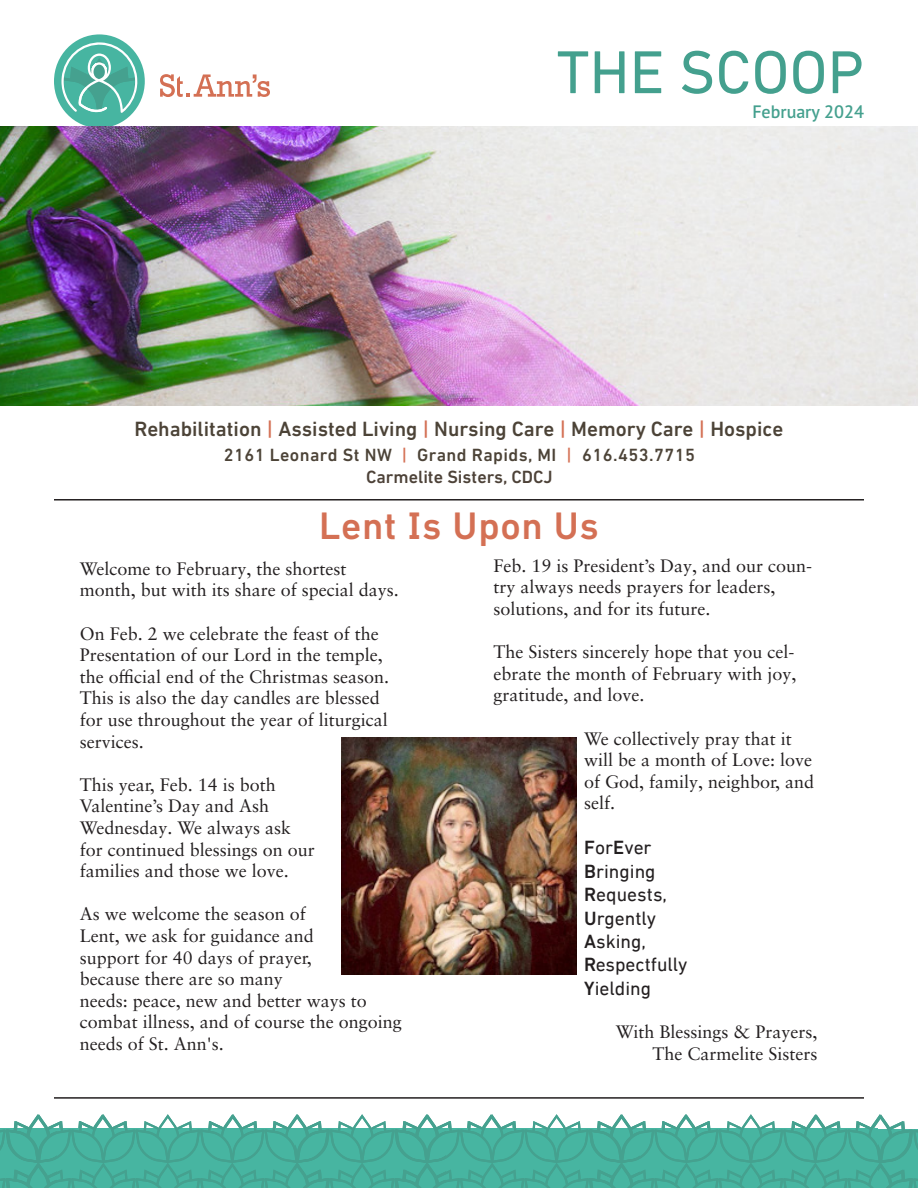
<style>
.page{position:relative;width:918px;height:1188px;background:#fff}
.page>*{position:absolute;margin:0;border:0;box-sizing:border-box;transform-origin:0 0}
.t1{font:61.5px "DIN Next LT Pro";color:#44a08e}
.Normal_text_Dark{font:500 39px "DIN Next LT Pro";letter-spacing:.02em;color:#d47054}
.t2{font:500 21px "DIN Next LT Pro";color:#4c4337}
.t3{font:19.5px "DIN Next LT Pro";color:#231f20}
.t4{font:18px/21.6px "Sabon LT Pro";color:#231f20}
.t5{font:500 18px/21.6px "DIN Next LT Pro";letter-spacing:.025em;color:#4c4337;text-align:center}
.t6{font:600 18px "PT Sans Pro";color:#44a08e}
.s1{color:#d47054}
.s2{color:#d36f54}
.s3{color:#4d4238}
.s4{font-weight:500}
</style>
<div class="page">
<div style="left:54px;top:34px;width:91px;height:94px;background:#47b5a1;border-radius:50%"></div>
<svg style="left:61px;top:42px;width:76px;height:73px"></svg>
<svg style="left:160px;top:74px;width:110px;height:23px"></svg>
<hr style="left:54px;top:499px;width:810px;height:2px;background:#231f20">
<hr style="left:54px;top:1097px;width:810px;height:2px;background:#231f20">
<svg style="left:0;top:1114px;width:918px;height:74px;background:#61baaa"></svg>
<img style="left:0;top:126px;width:918px;height:280px">
<img style="left:342px;top:738px;width:234px;height:237px">
<h1 class="t1" style="left:557px;top:37px;width:309px">THE SCOOP</h1>
<p class="t6" style="left:752px;top:100px;width:113px">February 2024</p>
<p class="t2" style="left:135px;top:417px;width:650px">Rehabilitation <span class="s1">|</span> Assisted Living <span class="s2">|</span> Nursing Care <span class="s1">|</span> Memory Care <span class="s1">|</span> Hospice</p>
<p class="t5" style="left:224px;top:444px;width:473px">2161 Leonard St NW <span class="s1">|</span> Grand Rapids, MI <span class="s1">|</span> 616.453.7715<br><span class="s3">Carmelite Sisters, CDCJ</span></p>
<p class="Normal_text_Dark" style="left:319px;top:503px;width:281px">Lent Is Upon Us</p>
<p class="t4" style="left:80px;top:557px;width:321px">Welcome to February, the shortest month, but with its share of special days.</p>
<p class="t4" style="left:80px;top:622px;width:311px">On Feb. 2 we celebrate the feast of the Presentation of our Lord in the temple, the official end of the Christmas season.<br>This is also the day candles are blessed for use throughout the year of liturgical services.</p>
<p class="t4" style="left:80px;top:773px;width:237px">This year, Feb. 14 is both<br>Valentine’s Day and Ash<br>Wednesday. We always ask for continued blessings on our families and those we love.</p>
<p class="t4" style="left:80px;top:903px;width:324px">As we welcome the season of<br>Lent, we ask for guidance and<br>support for 40 days of prayer,<br>because there are so many<br>needs: peace, new and better ways to combat illness, and of course the ongoing needs of St. Ann's.</p>
<p class="t4" style="left:493px;top:554px;width:320px">Feb. 19 is President’s Day, and our coun&shy;try always needs prayers for leaders, solutions, and for its future.</p>
<p class="t4" style="left:493px;top:641px;width:305px;text-align:justify">The Sisters sincerely hope that you cel&shy;ebrate the month of February with joy, gratitude, and love.</p>
<p class="t4" style="left:584px;top:727px;width:232px">We collectively pray that it will be a month of Love: love of God, family, neighbor, and self.</p>
<p class="t3" style="left:584px;top:837px;width:69px"><span class="s4">F</span>or<span class="s4">E</span>ver</p>
<p class="t3" style="left:584px;top:860px;width:73px"><span class="s4">B</span>ringing</p>
<p class="t3" style="left:584px;top:883px;width:84px"><span class="s4">R</span>equests,</p>
<p class="t3" style="left:584px;top:907px;width:73px"><span class="s4">U</span>rgently</p>
<p class="t3" style="left:584px;top:930px;width:63px"><span class="s4">A</span>sking,</p>
<p class="t3" style="left:584px;top:954px;width:105px"><span class="s4">R</span>espectfully</p>
<p class="t3" style="left:584px;top:977px;width:68px"><span class="s4">Y</span>ielding</p>
<p class="t4" style="left:616px;top:1021px;width:203px">With Blessings &amp; Prayers,</p>
<p class="t4" style="left:653px;top:1042px;width:166px">The Carmelite Sisters</p>
</div>
